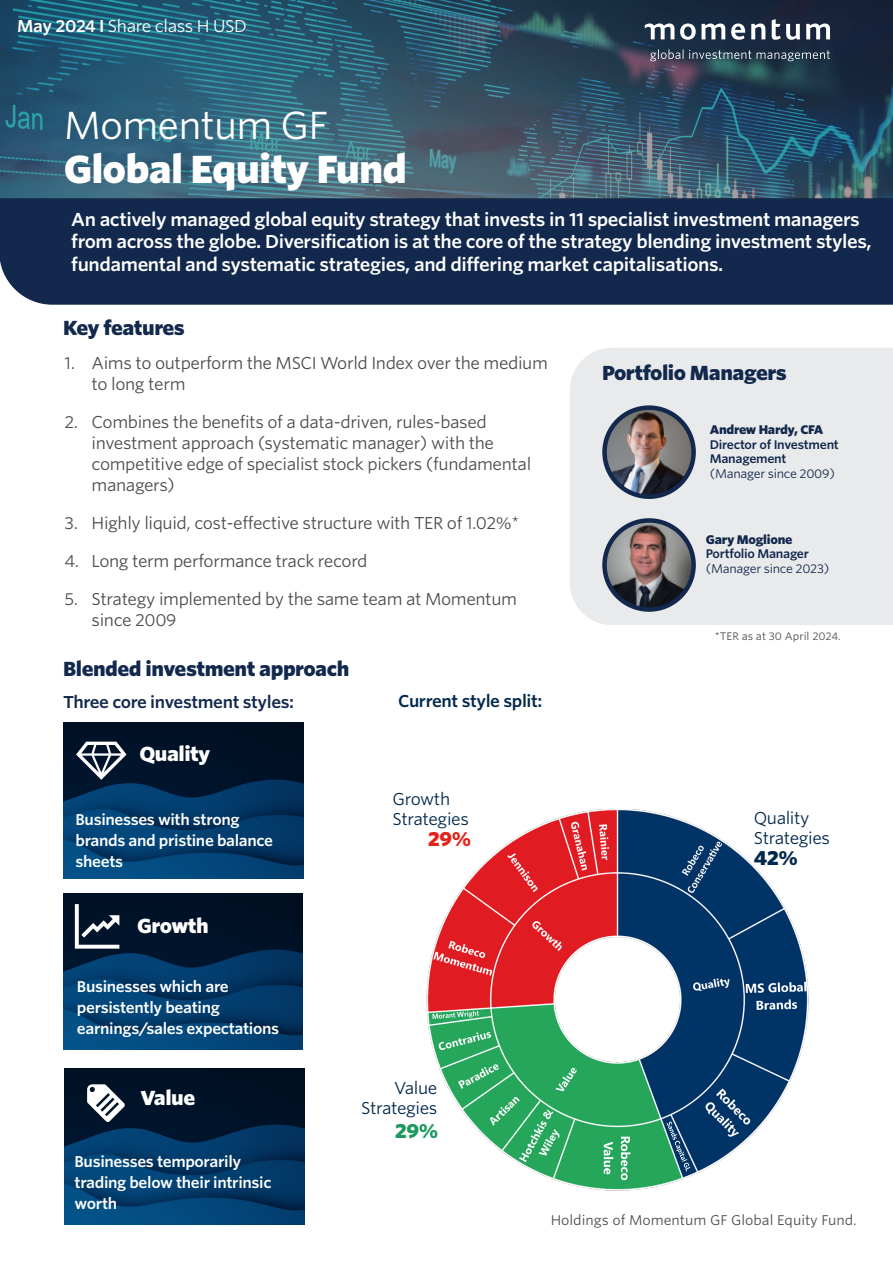
<style>
.page{position:relative;width:893px;height:1263px;background:#fff}
.page>*{position:absolute;margin:0;border:0;box-sizing:border-box;transform-origin:0 0}
.t1{font:900 37.5px "Whitney S Sm";letter-spacing:-.025em;color:#fff}
.t2{font:37.5px "Whitney S Sm";letter-spacing:-.025em;color:#fff}
.t3{font:900 19.5px "Whitney S Sm";letter-spacing:-.025em;color:#12284c}
.t4{font:900 19.5px "Whitney S Sm";letter-spacing:-.025em;color:#fff}
.t5{font:900 19.5px "Whitney S Sm";color:#1d985e}
.t6{font:900 19.5px "Whitney S Sm";color:#00284c}
.t7{font:900 19.5px "Whitney S Sm";color:#e2231a}
.t8{font:600 18px/22.5px "Whitney S Sm";letter-spacing:-.025em;color:#fff}
.t9{font:16.5px/21px "Whitney S Sm";letter-spacing:-.025em;color:#4b4c4d}
.t10{font:16.5px/19.8px "Whitney S Sm";letter-spacing:-.025em;color:#00284c}
.Paragraph_Style_2{font:600 16.5px "Whitney S Sm";letter-spacing:-.025em;color:#12284c}
.t11{font:16.5px "Whitney S Sm";letter-spacing:-.025em;color:#fff}
.t12{font:600 16.5px "Whitney S Sm";letter-spacing:-.025em;color:#00284c}
.t13{font:600 15px/21px "Whitney S Sm";letter-spacing:-.025em;color:#fff}
.t14{font:13.5px "Whitney S Sm";color:#4b4c4d}
.t15{font:600 12px "Whitney S Sm";letter-spacing:-.025em;color:#12284c}
.t16{font:12px "Whitney S Sm";letter-spacing:-.025em;color:#12284c}
.t17{font:900 12px "Whitney S Sm";letter-spacing:-.025em;color:#12284c}
.Source___Disclaimer_Text{font:10.5px "Whitney S Sm";color:#4b4c4d}
.s1{font-weight:600}
</style>
<div class="page">
<img style="left:65px;top:1068px;width:239px;height:156px">
<img style="left:64px;top:723px;width:240px;height:156px">
<img style="left:64px;top:893px;width:239px;height:156px">
<div style="left:0;top:198px;width:893px;height:107px;background:#12284c"></div>
<svg style="left:0;top:0;width:893px;height:198px;background:#30586d"></svg>
<svg style="left:650px;top:49px;width:101px;height:12px"></svg>
<svg style="left:757px;top:50px;width:73px;height:11px"></svg>
<svg style="left:680px;top:19px;width:150px;height:21px"></svg>
<svg style="left:645px;top:23px;width:29px;height:16px"></svg>
<div style="left:570px;top:348px;width:323px;height:277px;background:#e9eaeb"></div>
<svg style="left:76px;top:742px;width:51px;height:38px"></svg>
<svg style="left:75px;top:904px;width:44px;height:45px"></svg>
<img style="left:604px;top:408px;width:90px;height:89px;border-radius:45px">
<div style="left:602px;top:405px;width:94px;height:94px;border:4px solid #12284c;border-radius:50%"></div>
<img style="left:604px;top:520px;width:90px;height:89px;border-radius:45px">
<div style="left:602px;top:518px;width:94px;height:94px;border:4px solid #12284c;border-radius:50%"></div>
<img style="left:426px;top:809px;width:383px;height:382px">
<svg style="left:667px;top:1122px;width:23px;height:49px"></svg>
<svg style="left:433px;top:1010px;width:46px;height:9px"></svg>
<svg style="left:87px;top:1084px;width:38px;height:38px"></svg>
<p class="t11" style="left:17px;top:15px;width:231px"><span class="s1">May 2024 Ӏ</span> Share class H USD</p>
<p class="t2" style="left:64px;top:99px;width:266px">Momentum GF</p>
<p class="t1" style="left:64px;top:142px;width:345px">Global Equity Fund</p>
<p class="t8" style="left:71px;top:208px;width:802px">An actively managed global equity strategy that invests in 11 specialist investment managers from across the globe. Diversification is at the core of the strategy blending investment styles, fundamental and systematic strategies, and differing market capitalisations.</p>
<p class="t3" style="left:63px;top:314px;width:123px">Key features</p>
<p class="t9" style="left:92px;top:352px;width:458px;text-indent:-27px">1. Aims to outperform the MSCI World Index over the medium to long term</p>
<p class="t9" style="left:92px;top:411px;width:441px;text-indent:-27px">2. Combines the benefits of a data-driven, rules-based investment approach (systematic manager) with the competitive edge of specialist stock pickers (fundamental managers)</p>
<p class="t9" style="left:65px;top:512px;width:456px">3. Highly liquid, cost-effective structure with TER of 1.02%*</p>
<p class="t9" style="left:65px;top:550px;width:305px">4. Long term performance track record</p>
<p class="t9" style="left:92px;top:588px;width:427px;text-indent:-27px">5. Strategy implemented by the same team at Momentum since 2009</p>
<p class="t3" style="left:63px;top:655px;width:288px">Blended investment approach</p>
<p class="Paragraph_Style_2" style="left:63px;top:690px;width:233px">Three core investment styles:</p>
<p class="t4" style="left:139px;top:740px;width:72px">Quality</p>
<p class="t13" style="left:76px;top:808px;width:199px">Businesses with strong brands and pristine balance sheets</p>
<p class="t4" style="left:137px;top:912px;width:73px">Growth</p>
<p class="t13" style="left:77px;top:975px;width:204px">Businesses which are persistently beating earnings/sales expectations</p>
<p class="t4" style="left:141px;top:1084px;width:56px">Value</p>
<p class="t13" style="left:75px;top:1150px;width:199px">Businesses temporarily trading below their intrinsic worth</p>
<p class="t12" style="left:398px;top:690px;width:146px">Current style split:</p>
<p class="t10" style="left:392px;top:789px;width:78px">Growth<br>Strategies</p>
<p class="t7" style="left:428px;top:825px;width:45px">29%</p>
<p class="t10" style="left:361px;top:1078px;width:78px;text-align:right">Value<br>Strategies</p>
<p class="t5" style="left:395px;top:1117px;width:45px">29%</p>
<p class="t3" style="left:602px;top:359px;width:186px">Portfolio Managers</p>
<p class="t17" style="left:710px;top:421px;width:115px">Andrew Hardy, CFA</p>
<p class="t15" style="left:710px;top:436px;width:131px">Director of Investment</p>
<p class="t15" style="left:710px;top:450px;width:78px">Management</p>
<p class="t16" style="left:710px;top:465px;width:127px">(Manager since 2009)</p>
<p class="t17" style="left:706px;top:531px;width:88px">Gary Moglione</p>
<p class="t15" style="left:706px;top:546px;width:105px">Portfolio Manager</p>
<p class="t16" style="left:706px;top:560px;width:125px">(Manager since 2023)</p>
<p class="Source___Disclaimer_Text" style="left:715px;top:629px;width:128px">*TER as at 30 April 2024.</p>
<p class="t10" style="left:754px;top:807px;width:78px">Quality<br>Strategies</p>
<p class="t6" style="left:754px;top:844px;width:46px">42%</p>
<p class="t14" style="left:551px;top:1210px;width:308px">Holdings of Momentum GF Global Equity Fund.</p>
</div>
